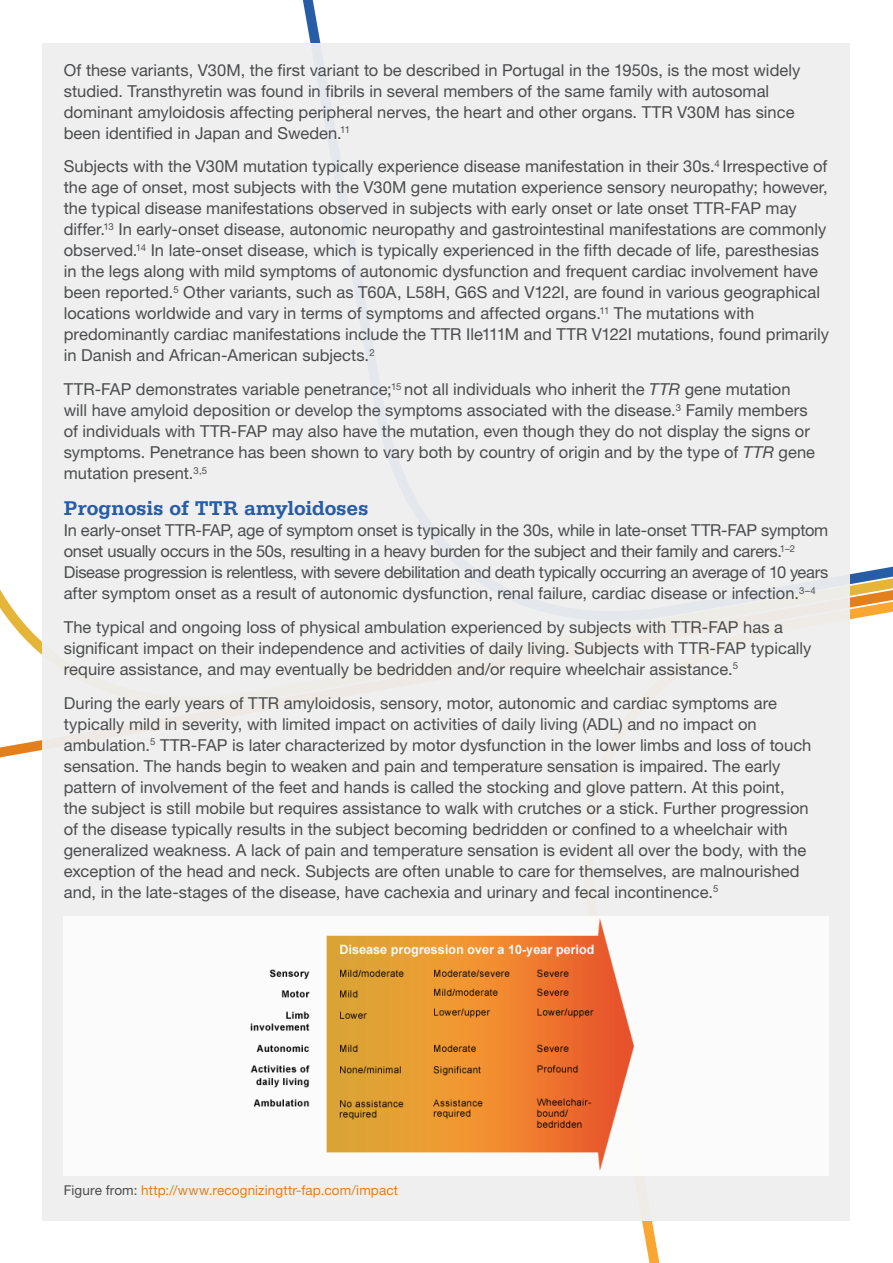
<style>
.page{position:relative;width:893px;height:1263px;background:#fff}
.page>*{position:absolute;margin:0;border:0;box-sizing:border-box;transform-origin:0 0}
.t1{font:700 21px "Serifa Std";letter-spacing:-.015em;color:#275ca6}
.Text{font:16.5px/21px "Helvetica Neue LT Std";color:#4b4c4d}
.Text-2{font:13.5px "Helvetica Neue LT Std";letter-spacing:.01em;color:#e4801b}
.s1{font-style:italic}
.s2{color:#4b4c4d}
</style>
<div class="page">
<svg style="left:558px;top:566px;width:335px;height:697px"></svg>
<div style="left:43px;top:43px;width:807px;height:1177px;background:#efeff0"></div>
<div style="left:64px;top:917px;width:765px;height:259px;background:#fff"></div>
<img style="left:251px;top:918px;width:383px;height:253px">
<p class="Text" style="left:64px;top:59px;width:738px">Of these variants, V30M, the first variant to be described in Portugal in the 1950s, is the most widely studied. Transthyretin was found in fibrils in several members of the same family with autosomal dominant amyloidosis affecting peripheral nerves, the heart and other organs. TTR V30M has since been identified in Japan and Sweden.<sup>11</sup></p>
<p class="Text" style="left:64px;top:156px;width:767px">Subjects with the V30M mutation typically experience disease manifestation in their 30s.<sup>4</sup> Irrespective of the age of onset, most subjects with the V30M gene mutation experience sensory neuropathy; however, the typical disease manifestations observed in subjects with early onset or late onset TTR-FAP may differ.<sup>13</sup> In early-onset disease, autonomic neuropathy and gastrointestinal manifestations are commonly observed.<sup>14</sup> In late-onset disease, which is typically experienced in the fifth decade of life, paresthesias in the legs along with mild symptoms of autonomic dysfunction and frequent cardiac involvement have been reported.<sup>5</sup> Other variants, such as T60A, L58H, G6S and V122I, are found in various geographical locations worldwide and vary in terms of symptoms and affected organs.<sup>11</sup> The mutations with predominantly cardiac manifestations include the TTR Ile111M and TTR V122I mutations, found primarily in Danish and African-American subjects.<sup>2</sup></p>
<p class="Text" style="left:64px;top:378px;width:753px">TTR-FAP demonstrates variable penetrance;<sup>15</sup> not all individuals who inherit the <span class="s1">TTR</span> gene mutation will have amyloid deposition or develop the symptoms associated with the disease.<sup>3</sup> Family members of individuals with TTR-FAP may also have the mutation, even though they do not display the signs or symptoms. Penetrance has been shown to vary both by country of origin and by the type of <span class="s1">TTR</span> gene mutation present.<sup>3,5</sup></p>
<p class="t1" style="left:64px;top:496px;width:306px">Prognosis of TTR amyloidoses</p>
<p class="Text" style="left:64px;top:519px;width:766px">In early-onset TTR-FAP, age of symptom onset is typically in the 30s, while in late-onset TTR-FAP symptom onset usually occurs in the 50s, resulting in a heavy burden for the subject and their family and carers.<sup>1–2<br></sup>Disease progression is relentless, with severe debilitation and death typically occurring an average of 10 years after symptom onset as a result of autonomic dysfunction, renal failure, cardiac disease or infection.<sup>3–4</sup></p>
<p class="Text" style="left:64px;top:616px;width:749px">The typical and ongoing loss of physical ambulation experienced by subjects with TTR-FAP has a significant impact on their independence and activities of daily living. Subjects with TTR-FAP typically require assistance, and may eventually be bedridden and/or require wheelchair assistance.<sup>5</sup></p>
<p class="Text" style="left:64px;top:692px;width:749px">During the early years of TTR amyloidosis, sensory, motor, autonomic and cardiac symptoms are typically mild in severity, with limited impact on activities of daily living (ADL) and no impact on ambulation.<sup>5</sup> TTR-FAP is later characterized by motor dysfunction in the lower limbs and loss of touch sensation. The hands begin to weaken and pain and temperature sensation is impaired. The early pattern of involvement of the feet and hands is called the stocking and glove pattern. At this point, the subject is still mobile but requires assistance to walk with crutches or a stick. Further progression of the disease typically results in the subject becoming bedridden or confined to a wheelchair with generalized weakness. A lack of pain and temperature sensation is evident all over the body, with the exception of the head and neck. Subjects are often unable to care for themselves, are malnourished and, in the late-stages of the disease, have cachexia and urinary and fecal incontinence.<sup>5</sup></p>
<p class="Text-2" style="left:64px;top:1182px;width:336px"><span class="s2">Figure from:</span> http://www.recognizingttr-fap.com/impact</p>
</div>
